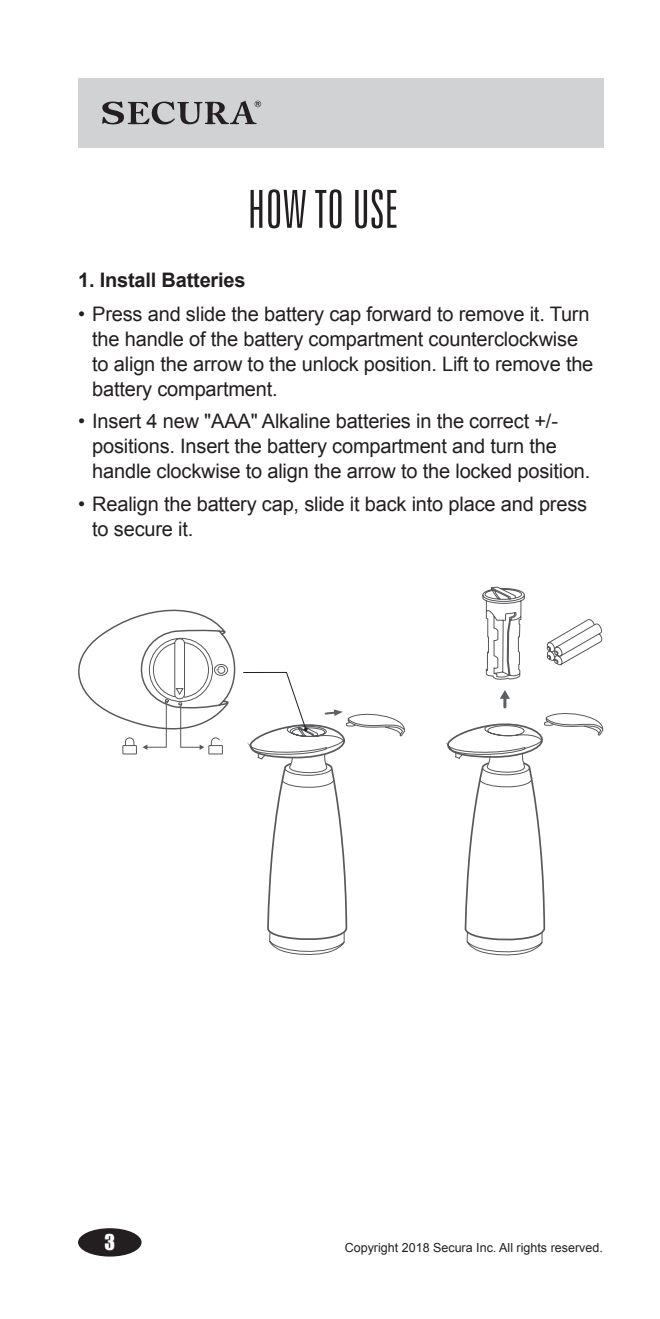
<style>
.page{position:relative;width:660px;height:1319px;background:#fff}
.page>*{position:absolute;margin:0;border:0;box-sizing:border-box;transform-origin:0 0}
.t1{font:300 extra-condensed 52.5px "Zurich BT";color:#231f20}
.t2{font:20px/25px "Arial";letter-spacing:-.01em;color:#231f20}
.t3{font:700 20px "Arial";letter-spacing:-.01em;color:#231f20}
.t4{font:20px "Impact";color:#fff}
.t5{font:12.5px "Arial";color:#231f20}
</style>
<div class="page">
<svg style="left:482px;top:586px;width:120px;height:93px"></svg>
<svg style="left:446px;top:690px;width:158px;height:266px"></svg>
<svg style="left:78px;top:609px;width:327px;height:346px"></svg>
<div style="left:78px;top:78px;width:524px;height:69px;background:#d1d2d4"></div>
<svg style="left:102px;top:100px;width:158px;height:25px"></svg>
<div style="left:78px;top:1227px;width:63px;height:29px;background:#231f20;border-radius:50%"></div>
<h1 class="t1" style="left:247px;top:180px;width:152px">HOW TO USE</h1>
<p class="t3" style="left:78px;top:266px;width:169px">1. Install Batteries</p>
<p class="t2" style="left:92px;top:302px;width:502px;text-indent:-14px">• Press and slide the battery cap forward to remove it. Turn the handle of the battery compartment counterclockwise to align the arrow to the unlock position. Lift to remove the battery compartment.</p>
<p class="t2" style="left:92px;top:409px;width:499px;text-indent:-14px">• Insert 4 new "AAA" Alkaline batteries in the correct +/- positions. Insert the battery compartment and turn the handle clockwise to align the arrow to the locked position.</p>
<p class="t2" style="left:92px;top:491px;width:496px;text-indent:-14px">• Realign the battery cap, slide it back into place and press to secure it.</p>
<p class="t4" style="left:104px;top:1225px;width:12px">3</p>
<p class="t5" style="left:344px;top:1238px;width:259px">Copyright 2018 Secura Inc. All rights reserved.</p>
</div>
